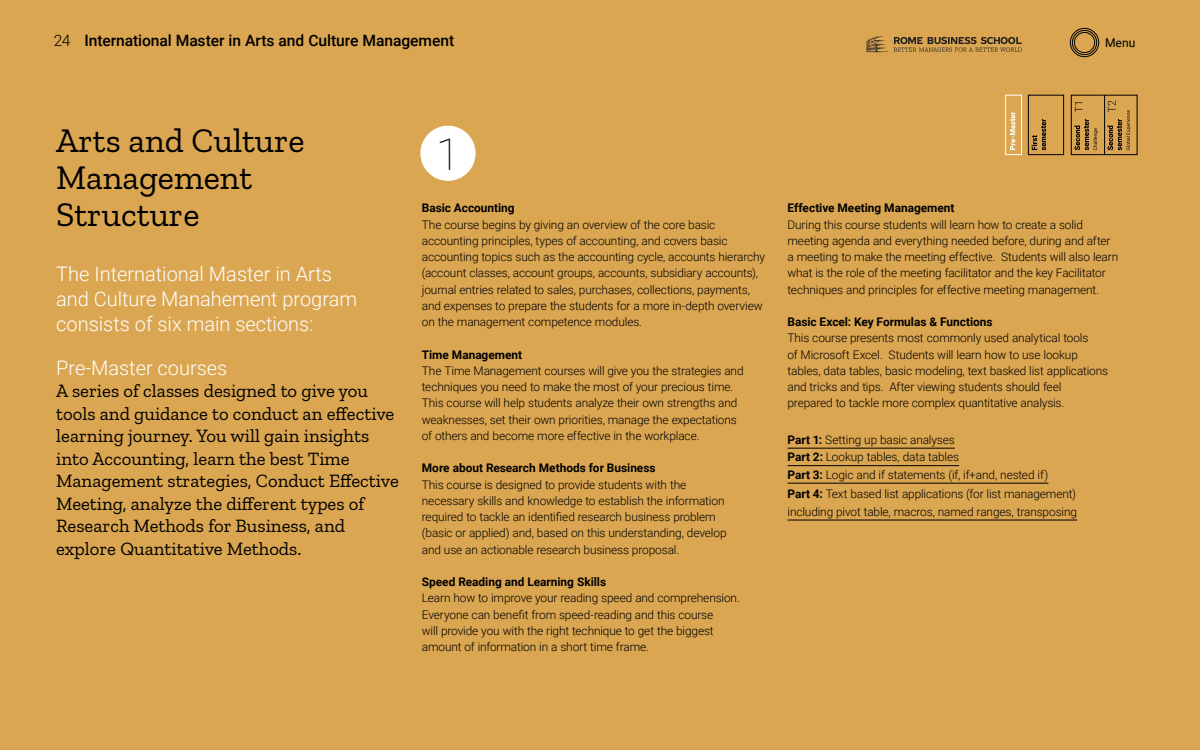
<style>
.page{position:relative;width:1200px;height:750px;background:#dba651}
.page>*{position:absolute;margin:0;border:0;box-sizing:border-box;transform-origin:0 0}
.t1{font:100 43.75px "Roboto";color:#000}
.Titular_Seccion_Negr{font:34.38px/36.9px "Zilla Slab";color:#000}
.Subtitular_Blanco{font:300 20px/25px "Roboto";color:#fff}
.Destacado_1_Zilla_Ne{font:18.75px/22.5px "Zilla Slab";color:#000}
.t2{font:500 15.62px "Roboto";letter-spacing:-.005em;color:#000}
.t3{font:12.12px "Roboto";color:#000}
.Texto_Descripciones{font:300 11.88px/16.2px "Roboto";letter-spacing:-.01em;color:#000}
.Texto_Descripciones-2{font:700 11.88px "Roboto";color:#000}
.s1{font-weight:300}
.s2{font-weight:700}
</style>
<div class="page">
<div style="left:1071px;top:95px;width:33px;height:60px;border:1px solid #000"></div>
<div style="left:1104px;top:95px;width:34px;height:60px;border:1px solid #000"></div>
<div style="left:1005px;top:95px;width:17px;height:60px;border:1px solid #fff"></div>
<svg style="left:1075px;top:102px;width:8px;height:10px"></svg>
<svg style="left:1010px;top:112px;width:5px;height:38px"></svg>
<div style="left:1028px;top:95px;width:36px;height:60px;border:1px solid #000"></div>
<svg style="left:1032px;top:119px;width:14px;height:31px"></svg>
<svg style="left:1074px;top:119px;width:24px;height:31px"></svg>
<svg style="left:1107px;top:100px;width:24px;height:50px"></svg>
<div style="left:1070px;top:28px;width:29px;height:29px;border:1px solid #000;border-radius:50%"></div>
<div style="left:1072px;top:30px;width:25px;height:25px;border:1px solid #000;border-radius:50%"></div>
<div style="left:1074px;top:32px;width:21px;height:21px;border:1px solid #000;border-radius:50%"></div>
<svg style="left:866px;top:36px;width:156px;height:16px"></svg>
<hr style="left:788px;top:448px;width:167px;height:1px;background:#000">
<hr style="left:788px;top:466px;width:171px;height:1px;background:#000">
<hr style="left:788px;top:483px;width:260px;height:1px;background:#000">
<hr style="left:788px;top:520px;width:289px;height:1px;background:#000">
<div style="left:420px;top:126px;width:56px;height:55px;background:#fff;border-radius:50%"></div>
<h3 class="t2" style="left:54px;top:30px;width:402px"><span class="s1">24</span> International Master in Arts and Culture Management</h3>
<p class="t3" style="left:1105px;top:34px;width:32px">Menu</p>
<p class="Titular_Seccion_Negr" style="left:56px;top:122px;width:250px">Arts and Culture<br>Management<br>Structure</p>
<p class="Subtitular_Blanco" style="left:56px;top:260px;width:302px">The International Master in Arts and Culture Manahement program consists of six main sections:</p>
<p class="Subtitular_Blanco" style="left:56px;top:355px;width:173px">Pre-Master courses</p>
<p class="Destacado_1_Zilla_Ne" style="left:56px;top:380px;width:344px">A series of classes designed to give you tools and guidance to conduct an effective learning journey. You will gain insights into Accounting, learn the best Time Management strategies, Conduct Effective Meeting, analyze the different types of Research Methods for Business, and explore Quantitative Methods.</p>
<p class="t1" style="left:436px;top:124px;width:26px">1</p>
<p class="Texto_Descripciones-2" style="left:422px;top:200px;width:94px">Basic Accounting</p>
<p class="Texto_Descripciones" style="left:422px;top:216px;width:345px">The course begins by giving an overview of the core basic accounting principles, types of accounting, and covers basic accounting topics such as the accounting cycle, accounts hierarchy (account classes, account groups, accounts, subsidiary accounts), journal entries related to sales, purchases, collections, payments, and expenses to prepare the students for a more in-depth overview on the management competence modules.</p>
<p class="Texto_Descripciones-2" style="left:422px;top:346px;width:102px">Time Management</p>
<p class="Texto_Descripciones" style="left:422px;top:362px;width:323px">The Time Management courses will give you the strategies and techniques you need to make the most of your precious time.<br>This course will help students analyze their own strengths and weaknesses, set their own priorities, manage the expectations of others and become more effective in the workplace.</p>
<p class="Texto_Descripciones-2" style="left:422px;top:460px;width:235px">More about Research Methods for Business</p>
<p class="Texto_Descripciones" style="left:422px;top:476px;width:306px">This course is designed to provide students with the necessary skills and knowledge to establish the information required to tackle an identified research business problem (basic or applied) and, based on this understanding, develop and use an actionable research business proposal.</p>
<p class="Texto_Descripciones" style="left:422px;top:573px;width:320px"><span class="s2">Speed Reading and Learning Skills<br></span>Learn how to improve your reading speed and comprehension.<br>Everyone can benefit from speed-reading and this course<br>will provide you with the right technique to get the biggest amount of information in a short time frame.</p>
<p class="Texto_Descripciones" style="left:788px;top:200px;width:332px"><span class="s2">Effective Meeting Management<br></span>During this course students will learn how to create a solid meeting agenda and everything needed before, during and after a meeting to make the meeting effective. Students will also learn what is the role of the meeting facilitator and the key Facilitator techniques and principles for effective meeting management.</p>
<p class="Texto_Descripciones" style="left:788px;top:313px;width:322px"><span class="s2">Basic Excel: Key Formulas &amp; Functions<br></span>This course presents most commonly used analytical tools<br>of Microsoft Excel. Students will learn how to use lookup tables, data tables, basic modeling, text basked list applications and tricks and tips. After viewing students should feel prepared to tackle more complex quantitative analysis.</p>
<p class="Texto_Descripciones" style="left:788px;top:431px;width:169px"><span class="s2">Part 1:</span> Setting up basic analyses</p>
<p class="Texto_Descripciones" style="left:788px;top:448px;width:173px"><span class="s2">Part 2:</span> Lookup tables, data tables</p>
<p class="Texto_Descripciones" style="left:788px;top:466px;width:262px"><span class="s2">Part 3:</span> Logic and if statements (if, if+and, nested if)</p>
<p class="Texto_Descripciones" style="left:788px;top:485px;width:291px;line-height:17.5px"><span class="s2">Part 4:</span> Text based list applications (for list management) including pivot table, macros, named ranges, transposing</p>
</div>
